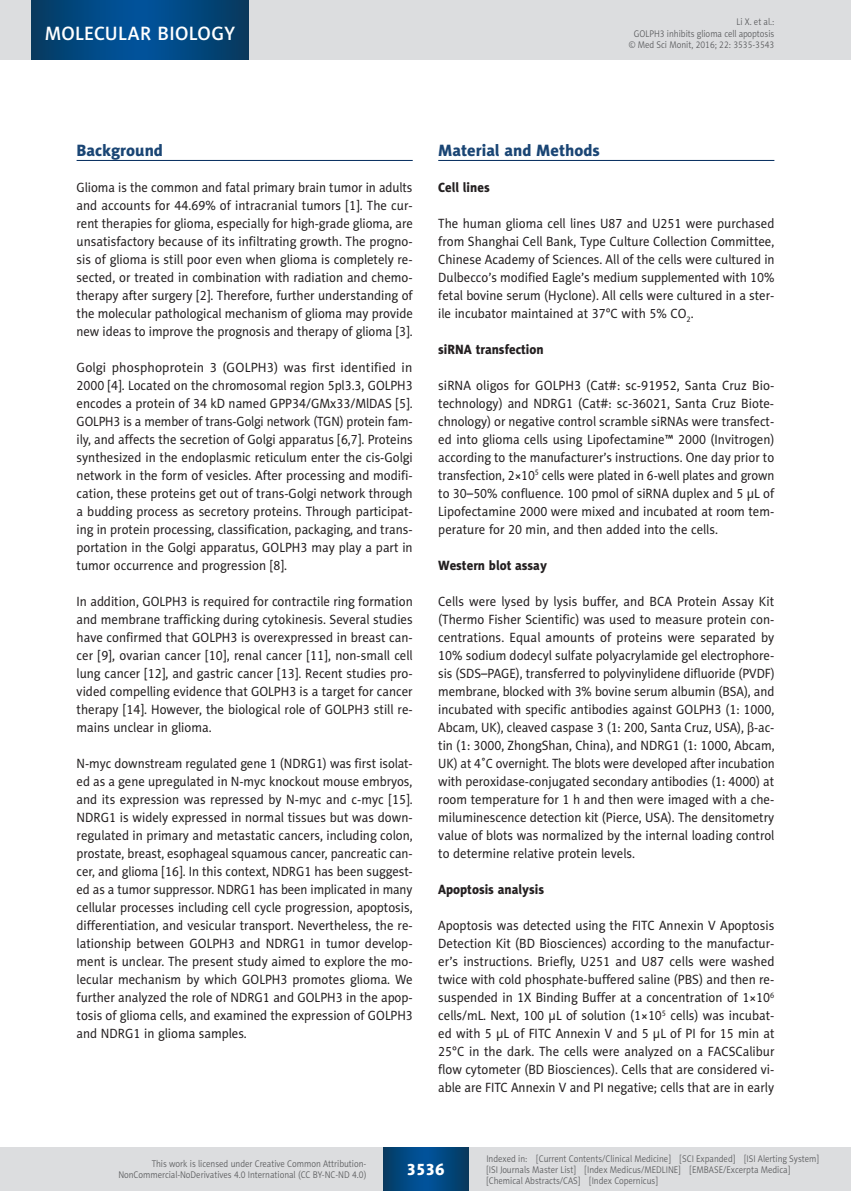
<style>
.page{position:relative;width:851px;height:1191px;background:#fff}
.page>*{position:absolute;margin:0;border:0;box-sizing:border-box;transform-origin:0 0}
.t1{font:19.5px "Naomi Sans EFN Medium";letter-spacing:.015em;color:#fff}
.MSM_Headline_1{font:16.5px "Naomi Sans EFN Heavy";color:#1a4574}
.t2{font:16.5px "Naomi Sans EFN Heavy";color:#fff}
.MSM_Body{font:13.5px/18px "Naomi Sans EFN";color:#231f20;text-align:justify;scale:.95 1}
.MSM_Body-2{font:13.5px/18px "Naomi Sans EFN";color:#231f20;text-align:justify;scale:.94 1}
.MSM_Body-3{font:13.5px/18px "Naomi Sans EFN";color:#231f20;text-align:justify}
.MSM_Body-4{font:13.5px/18px "Naomi Sans EFN";color:#231f20;text-align:justify;scale:.96 1}
.MSM_Headline_2{font:13.5px "Naomi Sans EFN Heavy";color:#231f20;scale:.95 1}
.MSM_pagina_sygnatura{font:9.75px/11.2px "Naomi Sans EFN Light";color:#57585a;scale:.9 1}
.MSM_pagina_zywa{font:9.75px/11.2px "Naomi Sans EFN Light";color:#57585a;text-align:right;scale:.9 1}
.s1{font-family:"Standard Sym L"}
</style>
<div class="page">
<hr style="left:77px;top:160px;width:335px;height:1px;background:#00295c">
<hr style="left:438px;top:160px;width:336px;height:1px;background:#00295c">
<div style="left:0;top:1148px;width:850px;height:43px;background:#dcdddf"></div>
<svg style="left:383px;top:1147px;width:85px;height:43px;background:#02477e"></svg>
<div style="left:0;top:0;width:850px;height:60px;background:#dcdddf"></div>
<hr style="left:850px;top:0;width:1px;height:60px;background:#dcdddf">
<svg style="left:32px;top:0;width:217px;height:60px;background:#02477e"></svg>
<h1 class="t1" style="left:45px;top:22px;width:192px">MOLECULAR BIOLOGY</h1>
<p class="MSM_pagina_zywa" style="left:633px;top:16px;width:157px">Li X. et al.:<br>GOLPH3 inhibits glioma cell apoptosis</p>
<p class="MSM_pagina_sygnatura" style="left:628px;top:39px;width:163px">© Med Sci Monit, 2016; 22: 3535-3543</p>
<p class="MSM_Headline_1" style="left:77px;top:140px;width:88px">Background</p>
<p class="MSM_Body-2" style="left:77px;top:178px;width:359px">Glioma is the common and fatal primary brain tumor in adults and accounts for 44.69% of intracranial tumors [1]. The cur&shy;rent therapies for glioma, especially for high-grade glioma, are unsatisfactory because of its infiltrating growth. The progno&shy;sis of glioma is still poor even when glioma is completely re&shy;sected, or treated in combination with radiation and chemo&shy;therapy after surgery [2]. Therefore, further understanding of the molecular pathological mechanism of glioma may provide new ideas to improve the prognosis and therapy of glioma [3].</p>
<p class="MSM_Body-3" style="left:77px;top:358px;width:337px">Golgi phosphoprotein 3 (GOLPH3) was first identified in 2000 [4]. Located on the chromosomal region 5pl3.3, GOLPH3 encodes a protein of 34 kD named GPP34/GMx33/MlDAS [5].<br>GOLPH3 is a member of trans-Golgi network (TGN) protein fam&shy;ily, and affects the secretion of Golgi apparatus [6,7]. Proteins synthesized in the endoplasmic reticulum enter the cis-Golgi network in the form of vesicles. After processing and modifi&shy;cation, these proteins get out of trans-Golgi network through a budding process as secretory proteins. Through participat&shy;ing in protein processing, classification, packaging, and trans&shy;portation in the Golgi apparatus, GOLPH3 may play a part in tumor occurrence and progression [8].</p>
<p class="MSM_Body" style="left:77px;top:592px;width:355px">In addition, GOLPH3 is required for contractile ring formation and membrane trafficking during cytokinesis. Several studies have confirmed that GOLPH3 is overexpressed in breast can&shy;cer [9], ovarian cancer [10], renal cancer [11], non-small cell lung cancer [12], and gastric cancer [13]. Recent studies pro&shy;vided compelling evidence that GOLPH3 is a target for cancer therapy [14]. However, the biological role of GOLPH3 still re&shy;mains unclear in glioma.</p>
<p class="MSM_Body-2" style="left:77px;top:754px;width:359px">N-myc downstream regulated gene 1 (NDRG1) was first isolat&shy;ed as a gene upregulated in N-myc knockout mouse embryos, and its expression was repressed by N-myc and c-myc [15].<br>NDRG1 is widely expressed in normal tissues but was down&shy;regulated in primary and metastatic cancers, including colon, prostate, breast, esophageal squamous cancer, pancreatic can&shy;cer, and glioma [16]. In this context, NDRG1 has been suggest&shy;ed as a tumor suppressor. NDRG1 has been implicated in many cellular processes including cell cycle progression, apoptosis, differentiation, and vesicular transport. Nevertheless, the re&shy;lationship between GOLPH3 and NDRG1 in tumor develop&shy;ment is unclear. The present study aimed to explore the mo&shy;lecular mechanism by which GOLPH3 promotes glioma. We further analyzed the role of NDRG1 and GOLPH3 in the apop&shy;tosis of glioma cells, and examined the expression of GOLPH3 and NDRG1 in glioma samples.</p>
<p class="MSM_Headline_1" style="left:438px;top:140px;width:163px">Material and Methods</p>
<p class="MSM_Headline_2" style="left:438px;top:179px;width:56px">Cell lines</p>
<p class="MSM_Body" style="left:438px;top:214px;width:355px">The human glioma cell lines U87 and U251 were purchased from Shanghai Cell Bank, Type Culture Collection Committee, Chinese Academy of Sciences. All of the cells were cultured in Dulbecco’s modified Eagle’s medium supplemented with 10% fetal bovine serum (Hyclone). All cells were cultured in a ster&shy;ile incubator maintained at 37°C with 5% CO<sub>2</sub>.</p>
<p class="MSM_Headline_2" style="left:438px;top:341px;width:112px">siRNA transfection</p>
<p class="MSM_Body-4" style="left:438px;top:376px;width:351px">siRNA oligos for GOLPH3 (Cat#: sc-91952, Santa Cruz Bio&shy;technology) and NDRG1 (Cat#: sc-36021, Santa Cruz Biote&shy;chnology) or negative control scramble siRNAs were transfect&shy;ed into glioma cells using Lipofectamine™ 2000 (Invitrogen) according to the manufacturer’s instructions. One day prior to transfection, 2×10<sup>5</sup> cells were plated in 6-well plates and grown to 30–50% confluence. 100 pmol of siRNA duplex and 5 μL of Lipofectamine 2000 were mixed and incubated at room tem&shy;perature for 20 min, and then added into the cells.</p>
<p class="MSM_Headline_2" style="left:438px;top:557px;width:116px">Western blot assay</p>
<p class="MSM_Body" style="left:438px;top:592px;width:355px">Cells were lysed by lysis buffer, and BCA Protein Assay Kit (Thermo Fisher Scientific) was used to measure protein con&shy;centrations. Equal amounts of proteins were separated by 10% sodium dodecyl sulfate polyacrylamide gel electrophore&shy;sis (SDS–PAGE), transferred to polyvinylidene difluoride (PVDF) membrane, blocked with 3% bovine serum albumin (BSA), and incubated with specific antibodies against GOLPH3 (1: 1000, Abcam, UK), cleaved caspase 3 (1: 200, Santa Cruz, USA), <span class="s1">b</span>-ac&shy;tin (1: 3000, ZhongShan, China), and NDRG1 (1: 1000, Abcam, UK) at 4˚C overnight. The blots were developed after incubation with peroxidase-conjugated secondary antibodies (1: 4000) at room temperature for 1 h and then were imaged with a che&shy;miluminescence detection kit (Pierce, USA). The densitometry value of blots was normalized by the internal loading control to determine relative protein levels.</p>
<p class="MSM_Headline_2" style="left:438px;top:881px;width:113px">Apoptosis analysis</p>
<p class="MSM_Body" style="left:438px;top:916px;width:355px">Apoptosis was detected using the FITC Annexin V Apoptosis Detection Kit (BD Biosciences) according to the manufactur&shy;er’s instructions. Briefly, U251 and U87 cells were washed twice with cold phosphate-buffered saline (PBS) and then re&shy;suspended in 1X Binding Buffer at a concentration of 1×10<sup>6 </sup>cells/mL. Next, 100 μL of solution (1×10<sup>5</sup> cells) was incubat&shy;ed with 5 μL of FITC Annexin V and 5 μL of PI for 15 min at 25°C in the dark. The cells were analyzed on a FACSCalibur flow cytometer (BD Biosciences). Cells that are considered vi&shy;able are FITC Annexin V and PI negative; cells that are in early</p>
<p class="MSM_pagina_sygnatura" style="left:118px;top:1158px;width:277px;text-align:right">This work is licensed under Creative Common Attribution-<br>NonCommercial-NoDerivatives 4.0 International (CC BY-NC-ND 4.0)</p>
<p class="t2" style="left:406px;top:1159px;width:40px">3536</p>
<p class="MSM_pagina_sygnatura" style="left:486px;top:1152px;width:371px">Indexed in: [Current Contents/Clinical Medicine] [SCI Expanded] [ISI Alerting System] [ISI Journals Master List] [Index Medicus/MEDLINE] [EMBASE/Excerpta Medica] [Chemical Abstracts/CAS] [Index Copernicus]</p>
</div>
